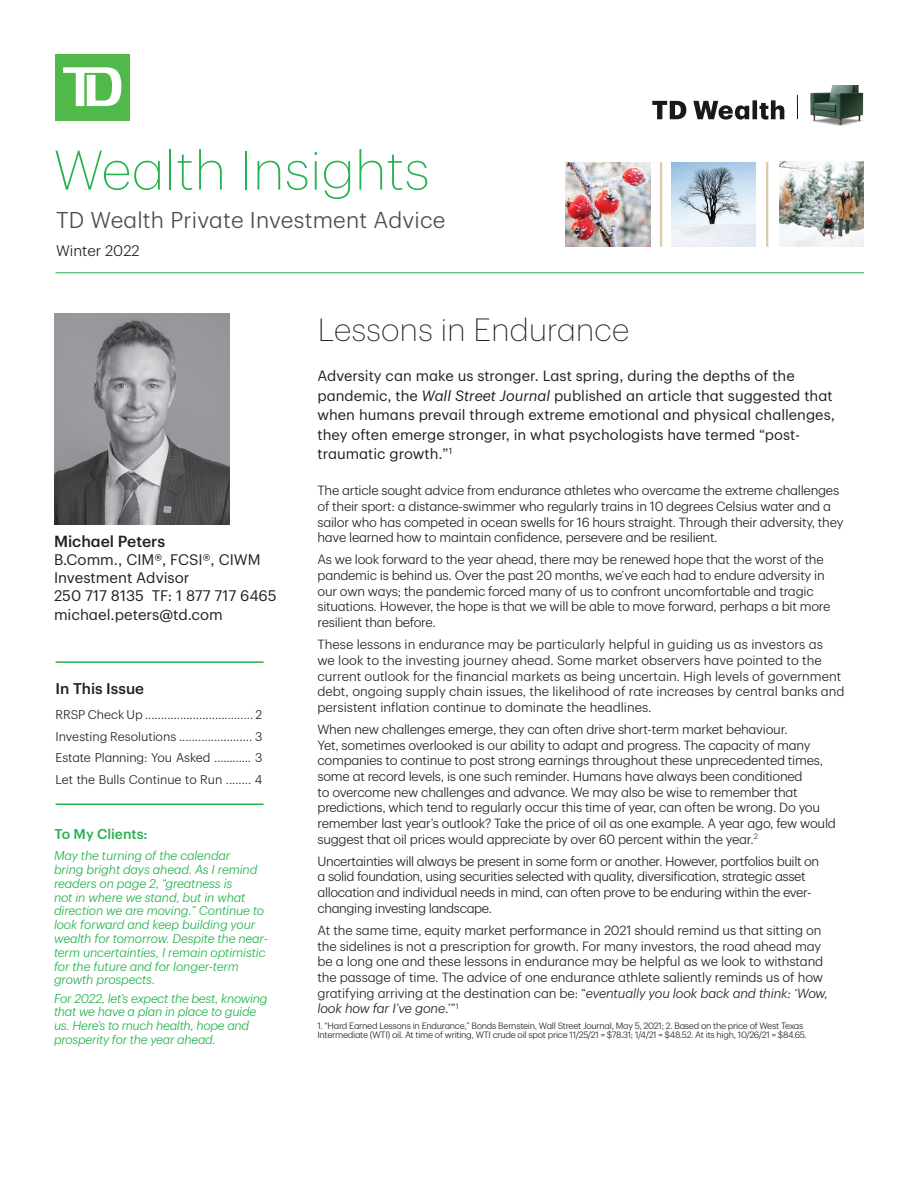
<style>
.page{position:relative;width:918px;height:1188px;background:#fff}
.page>*{position:absolute;margin:0;border:0;box-sizing:border-box;transform-origin:0 0}
.t1{font:200 54.45px "TD Graphik";letter-spacing:.01em;color:#23b24b}
.t2{font:200 31.5px "TD Graphik";letter-spacing:.01em;color:#231f20}
.t3{font:300 22.5px "TD Graphik";letter-spacing:.01em;color:#4b4c4d}
.t4{font:500 15.75px "TD Graphik";color:#231f20}
.t5{font:500 15.15px "TD Graphik";color:#231f20}
.t6{font:15px/18.3px "TD Graphik";color:#231f20}
.t7{font:300 15px "TD Graphik";color:#231f20}
.t8{font:14.7px/19.5px "TD Graphik";color:#231f20}
.t9{font:500 13.95px "TD Graphik";color:#23b24b}
.t10{font:300 13.05px/15.6px "TD Graphik";letter-spacing:-.02em;color:#231f20}
.t11{font:300 13.05px/15.6px "TD Graphik";color:#231f20}
.t12{font:italic 300 12.45px/13.8px "TD Graphik";letter-spacing:-.01em;color:#23b24b}
.t13{font:300 12.45px/21.5px "TD Graphik";letter-spacing:-.005em;color:#231f20;text-align:justify}
.t14{font:300 9px/9px "TD Graphik";letter-spacing:-.03em;color:#231f20}
.s1{font-style:italic}
</style>
<div class="page">
<img style="left:54px;top:313px;width:176px;height:212px">
<hr style="left:56px;top:272px;width:808px;height:1px;background:#23b24b">
<svg style="left:652px;top:100px;width:132px;height:20px"></svg>
<svg style="left:797px;top:95px;width:1px;height:24px"></svg>
<img style="left:810px;top:85px;width:54px;height:41px">
<div style="left:55px;top:54px;width:75px;height:66px;background:#51b949"></div>
<svg style="left:63px;top:67px;width:58px;height:39px"></svg>
<hr style="left:56px;top:661px;width:208px;height:2px;background:#23b24b">
<hr style="left:56px;top:804px;width:208px;height:1px;background:#23b24b">
<hr style="left:766px;top:162px;width:2px;height:85px;background:#dfc8aa">
<hr style="left:660px;top:162px;width:2px;height:85px;background:#dfc8aa">
<img style="left:779px;top:162px;width:84px;height:84px">
<img style="left:672px;top:163px;width:84px;height:84px">
<img style="left:566px;top:162px;width:84px;height:84px">
<p class="t1" style="left:54px;top:131px;width:377px">Wealth Insights</p>
<p class="t3" style="left:56px;top:203px;width:391px">TD Wealth Private Investment Advice</p>
<p class="t7" style="left:56px;top:239px;width:85px">Winter 2022</p>
<p class="t4" style="left:54px;top:529px;width:113px">Michael Peters</p>
<p class="t6" style="left:54px;top:549px;width:224px">B.Comm., CIM®, FCSI®, CIWM<br>Investment Advisor<br>250 717 8135 TF: 1 877 717 6465 michael.peters@td.com</p>
<p class="t5" style="left:56px;top:677px;width:90px">In This Issue</p>
<p class="t13" style="left:56px;top:703px;width:208px">RRSP Check Up .................................. 2<br>Investing Resolutions ....................... 3<br>Estate Planning: You Asked ............ 3<br>Let the Bulls Continue to Run ........ 4</p>
<p class="t9" style="left:55px;top:823px;width:95px">To My Clients:</p>
<p class="t12" style="left:54px;top:848px;width:215px">May the turning of the calendar<br>bring bright days ahead. As I remind readers on page 2, “greatness is<br>not in where we stand, but in what direction we are moving.” Continue to look forward and keep building your wealth for tomorrow. Despite the near&shy;term uncertainties, I remain optimistic for the future and for longer-term growth prospects.</p>
<p class="t12" style="left:54px;top:990px;width:215px">For 2022, let’s expect the best, knowing that we have a plan in place to guide us. Here’s to much health, hope and prosperity for the year ahead.</p>
<p class="t2" style="left:318px;top:307px;width:313px">Lessons in Endurance</p>
<p class="t8" style="left:318px;top:365px;width:519px">Adversity can make us stronger. Last spring, during the depths of the pandemic, the <span class="s1">Wall Street Journal</span> published an article that suggested that when humans prevail through extreme emotional and physical challenges, they often emerge stronger, in what psychologists have termed “post&shy;traumatic growth.”<sup>1</sup></p>
<p class="t10" style="left:318px;top:482px;width:527px">The article sought advice from endurance athletes who overcame the extreme challenges of their sport: a distance-swimmer who regularly trains in 10 degrees Celsius water and a sailor who has competed in ocean swells for 16 hours straight. Through their adversity, they have learned how to maintain confidence, persevere and be resilient.</p>
<p class="t10" style="left:318px;top:551px;width:514px">As we look forward to the year ahead, there may be renewed hope that the worst of the pandemic is behind us. Over the past 20 months, we’ve each had to endure adversity in our own ways; the pandemic forced many of us to confront uncomfortable and tragic situations. However, the hope is that we will be able to move forward, perhaps a bit more resilient than before.</p>
<p class="t11" style="left:318px;top:636px;width:529px">These lessons in endurance may be particularly helpful in guiding us as investors as<br>we look to the investing journey ahead. Some market observers have pointed to the current outlook for the financial markets as being uncertain. High levels of government debt, ongoing supply chain issues, the likelihood of rate increases by central banks and persistent inflation continue to dominate the headlines.</p>
<p class="t10" style="left:318px;top:720px;width:520px">When new challenges emerge, they can often drive short-term market behaviour.<br>Yet, sometimes overlooked is our ability to adapt and progress. The capacity of many companies to continue to post strong earnings throughout these unprecedented times, some at record levels, is one such reminder. Humans have always been conditioned<br>to overcome new challenges and advance. We may also be wise to remember that predictions, which tend to regularly occur this time of year, can often be wrong. Do you remember last year’s outlook? Take the price of oil as one example. A year ago, few would suggest that oil prices would appreciate by over 60 percent within the year.<sup>2</sup></p>
<p class="t10" style="left:318px;top:852px;width:503px">Uncertainties will always be present in some form or another. However, portfolios built on a solid foundation, using securities selected with quality, diversification, strategic asset allocation and individual needs in mind, can often prove to be enduring within the ever&shy;changing investing landscape.</p>
<p class="t10" style="left:318px;top:921px;width:512px">At the same time, equity market performance in 2021 should remind us that sitting on the sidelines is not a prescription for growth. For many investors, the road ahead may be a long one and these lessons in endurance may be helpful as we look to withstand the passage of time. The advice of one endurance athlete saliently reminds us of how gratifying arriving at the destination can be: “<span class="s1">eventually you look back and think: ‘Wow, look how far I’ve gone</span>.’”<sup>1</sup></p>
<p class="t14" style="left:318px;top:1020px;width:491px">1. “Hard Earned Lessons in Endurance,” Bonds Bernstein, Wall Street Journal, May 5, 2021; 2. Based on the price of West Texas<br>Intermediate (WTI) oil. At time of writing, WTI crude oil spot price 11/25/21 = $78.31; 1/4/21 = $48.52. At its high, 10/26/21 = $84.65.</p>
</div>
